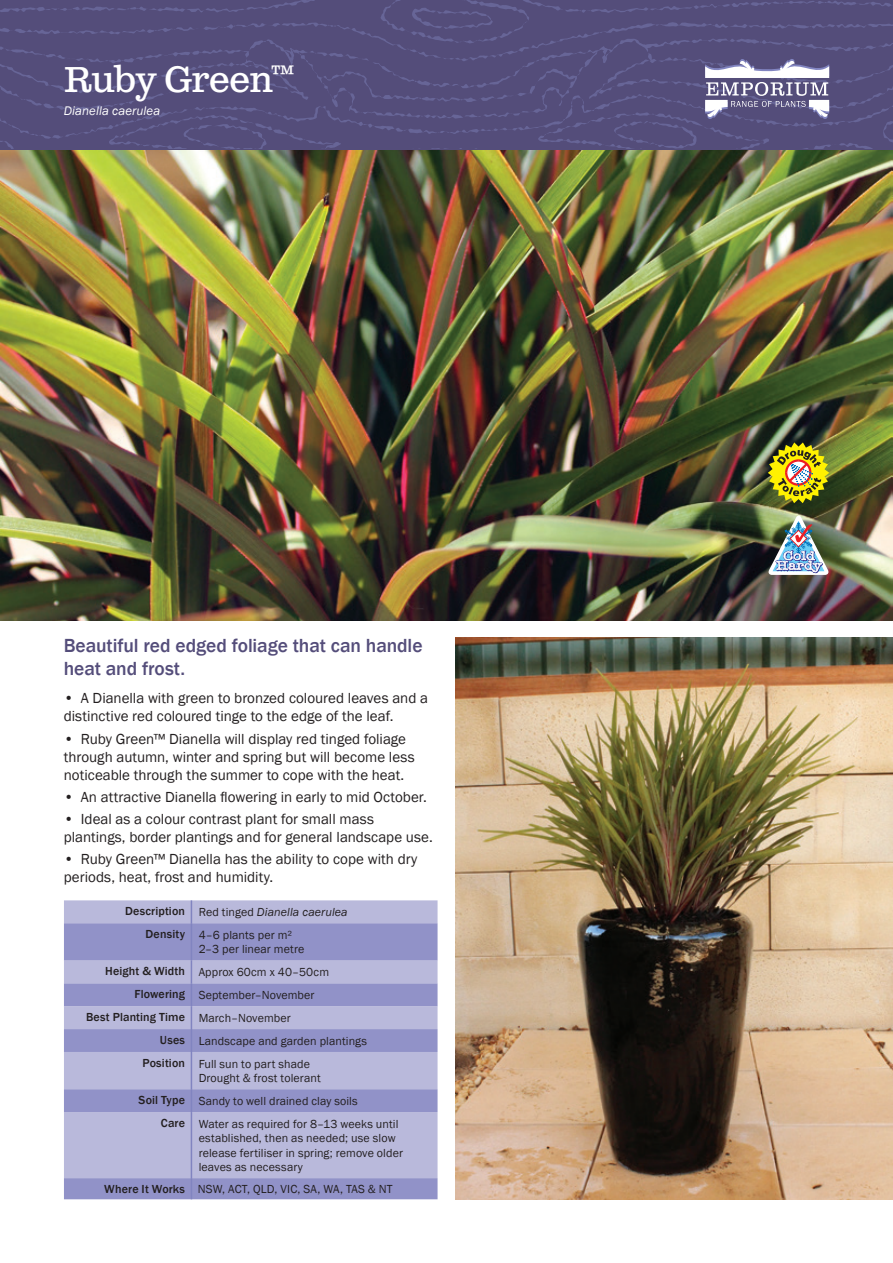
<style>
.page{position:relative;width:893px;height:1263px;background:#fff}
.page>*{position:absolute;margin:0;border:0;box-sizing:border-box;transform-origin:0 0}
.Plant_Heading{font:36px "Clarendon Text Pro";letter-spacing:-.01em;color:#fff}
.Subheading{font:500 19.5px/23.4px "Franklin Gothic";letter-spacing:-.005em;color:#544d7a}
.t1{font:15px/18px "Franklin Gothic";color:#231f20}
.Plant_Species{font:italic 12.9px "Franklin Gothic";letter-spacing:.005em;color:#fff}
.Table_Right{font:12px/14.4px "Franklin Gothic";letter-spacing:.01em;color:#231f20}
.Table_Bold{font:500 12px "Franklin Gothic";letter-spacing:.015em;color:#231f20}
.Table_Right-2{font:italic 12px "Franklin Gothic";letter-spacing:.01em;color:#231f20}
.s1{font-style:normal}
</style>
<div class="page">
<img style="left:0;top:150px;width:893px;height:470px">
<div style="left:64px;top:900px;width:374px;height:23px;background:#b9b9db"></div>
<svg style="left:64px;top:923px;width:374px;height:276px;background:#a7a7d2"></svg>
<hr style="left:191px;top:923px;width:1px;height:37px;background:#8184c0">
<hr style="left:191px;top:1112px;width:1px;height:66px;background:#8184c0">
<svg style="left:191px;top:1178px;width:1px;height:21px"></svg>
<svg style="left:191px;top:1089px;width:1px;height:23px"></svg>
<svg style="left:191px;top:960px;width:1px;height:92px"></svg>
<hr style="left:191px;top:1052px;width:1px;height:37px;background:#8184c0">
<svg style="left:191px;top:900px;width:1px;height:23px"></svg>
<svg style="left:0;top:0;width:893px;height:148px;background:#59527f"></svg>
<img style="left:768px;top:515px;width:61px;height:60px">
<img style="left:768px;top:442px;width:61px;height:61px">
<img style="left:455px;top:638px;width:438px;height:561px">
<p class="Plant_Heading" style="left:64px;top:58px;width:232px">Ruby Green<sup>™</sup></p>
<p class="Plant_Species" style="left:64px;top:102px;width:98px">Dianella caerulea</p>
<p class="Subheading" style="left:64px;top:634px;width:360px">Beautiful red edged foliage that can handle heat and frost.</p>
<p class="t1" style="left:64px;top:690px;width:366px">• A Dianella with green to bronzed coloured leaves and a distinctive red coloured tinge to the edge of the leaf.</p>
<p class="t1" style="left:64px;top:730px;width:352px">• Ruby Green™ Dianella will display red tinged foliage through autumn, winter and spring but will become less noticeable through the summer to cope with the heat.</p>
<p class="t1" style="left:64px;top:788px;width:364px">• An attractive Dianella flowering in early to mid October.</p>
<p class="t1" style="left:64px;top:810px;width:370px">• Ideal as a colour contrast plant for small mass plantings, border plantings and for general landscape use.</p>
<p class="t1" style="left:64px;top:851px;width:355px">• Ruby Green™ Dianella has the ability to cope with dry periods, heat, frost and humidity.</p>
<p class="Table_Bold" style="left:125px;top:904px;width:61px">Description</p>
<p class="Table_Right-2" style="left:199px;top:904px;width:151px"><span class="s1">Red tinged</span> Dianella caerulea</p>
<p class="Table_Bold" style="left:146px;top:926px;width:41px">Density</p>
<p class="Table_Right" style="left:199px;top:928px;width:95px">4–6 plants per m²</p>
<p class="Table_Right" style="left:199px;top:942px;width:107px">2–3 per linear metre</p>
<p class="Table_Bold" style="left:105px;top:964px;width:81px">Height &amp; Width</p>
<p class="Table_Right" style="left:199px;top:965px;width:132px">Approx 60cm x 40–50cm</p>
<p class="Table_Bold" style="left:134px;top:987px;width:52px">Flowering</p>
<p class="Table_Right" style="left:199px;top:988px;width:117px">September–November</p>
<p class="Table_Bold" style="left:86px;top:1009px;width:100px">Best Planting Time</p>
<p class="Table_Right" style="left:199px;top:1011px;width:94px">March–November</p>
<p class="Table_Bold" style="left:160px;top:1032px;width:27px">Uses</p>
<p class="Table_Right" style="left:199px;top:1034px;width:170px">Landscape and garden plantings</p>
<p class="Table_Bold" style="left:142px;top:1055px;width:44px">Position</p>
<p class="Table_Right" style="left:199px;top:1057px;width:124px">Full sun to part shade<br>Drought &amp; frost tolerant</p>
<p class="Table_Bold" style="left:139px;top:1092px;width:48px">Soil Type</p>
<p class="Table_Right" style="left:199px;top:1094px;width:161px">Sandy to well drained clay soils</p>
<p class="Table_Bold" style="left:161px;top:1115px;width:26px">Care</p>
<p class="Table_Right" style="left:199px;top:1117px;width:206px">Water as required for 8–13 weeks until established, then as needed; use slow release fertiliser in spring; remove older leaves as necessary</p>
<p class="Table_Bold" style="left:104px;top:1181px;width:82px">Where It Works</p>
<p class="Table_Right" style="left:198px;top:1182px;width:196px">NSW, ACT, QLD, VIC, SA, WA, TAS &amp; NT</p>
</div>
